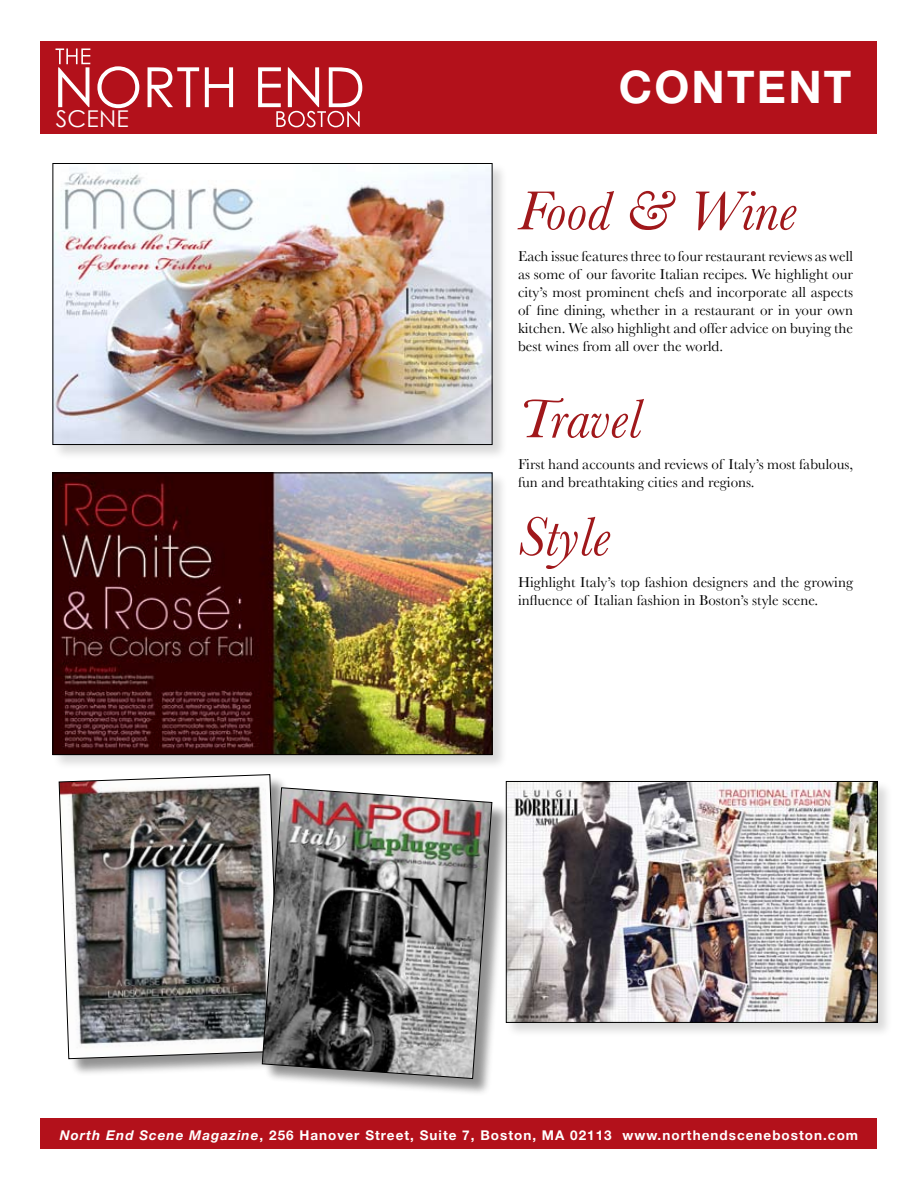
<style>
.page{position:relative;width:918px;height:1188px;background:#fff}
.page>*{position:absolute;margin:0;border:0;box-sizing:border-box;transform-origin:0 0}
.t1{font:italic 57px "Baskerville";color:#a0181b}
.t2{font:700 45px "Helvetica Neue";letter-spacing:.05em;color:#fff}
.t3{font:23.1px "Century Gothic";letter-spacing:.01em;color:#fff}
.t4{font:15px/18px "Baskerville";color:#000}
.t5{font:700 13.5px "Helvetica Neue";letter-spacing:.075em;color:#fff}
.s1{font-style:italic}
</style>
<div class="page">
<div style="left:40px;top:41px;width:838px;height:92px;background:#b3111b"></div>
<div style="left:40px;top:1119px;width:838px;height:30px;background:#b3111b"></div>
<svg style="left:56px;top:48px;width:34px;height:59px"></svg>
<svg style="left:97px;top:66px;width:42px;height:42px"></svg>
<svg style="left:148px;top:67px;width:51px;height:40px"></svg>
<svg style="left:205px;top:67px;width:28px;height:40px"></svg>
<svg style="left:258px;top:67px;width:104px;height:60px"></svg>
<div style="left:52px;top:163px;width:462px;height:304px;background:#000;opacity:.15"></div>
<img style="left:55px;top:165px;width:435px;height:278px">
<div style="left:53px;top:163px;width:439px;height:282px;border:1px solid #000"></div>
<div style="left:52px;top:472px;width:462px;height:305px;background:#000;opacity:.15"></div>
<img style="left:55px;top:475px;width:435px;height:278px">
<div style="left:53px;top:473px;width:439px;height:282px;border:1px solid #000"></div>
<div style="left:505px;top:781px;width:395px;height:264px;background:#000;opacity:.15"></div>
<img style="left:514px;top:783px;width:362px;height:238px">
<div style="left:506px;top:781px;width:372px;height:242px;border:1px solid #000"></div>
<div style="left:58px;top:774px;width:456px;height:326px;background:#fff"></div>
<div style="left:61px;top:777px;width:244px;height:306px;background:#000;opacity:.33"></div>
<svg style="left:59px;top:774px;width:221px;height:285px"></svg>
<div style="left:264px;top:790px;width:253px;height:314px;background:#000;opacity:.33"></div>
<svg style="left:262px;top:787px;width:230px;height:292px;background:#7d7a79"></svg>
<h3 class="t3" style="left:56px;top:105px;width:75px">SCENE</h3>
<h2 class="t2" style="left:619px;top:60px;width:234px">CONTENT</h2>
<h1 class="t1" style="left:518px;top:177px;width:280px">Food &amp; Wine</h1>
<p class="t4" style="left:518px;top:247px;width:337px;text-align:justify">Each issue features three to four restaurant reviews as well as some of our favorite Italian recipes. We highlight our city’s most prominent chefs and incorporate all aspects of fine dining, whether in a restaurant or in your own kitchen. We also highlight and offer advice on buying the best wines from all over the world.</p>
<h1 class="t1" style="left:518px;top:385px;width:125px">Travel</h1>
<p class="t4" style="left:518px;top:455px;width:337px">First hand accounts and reviews of Italy’s most fabulous, fun and breathtaking cities and regions.</p>
<h1 class="t1" style="left:518px;top:503px;width:94px">Style</h1>
<p class="t4" style="left:518px;top:573px;width:337px">Highlight Italy’s top fashion designers and the growing influence of Italian fashion in Boston’s style scene.</p>
<p class="t5" style="left:60px;top:1127px;width:800px"><span class="s1">North End Scene Magazine</span>, 256 Hanover Street, Suite 7, Boston, MA 02113 www.northendsceneboston.com</p>
</div>
